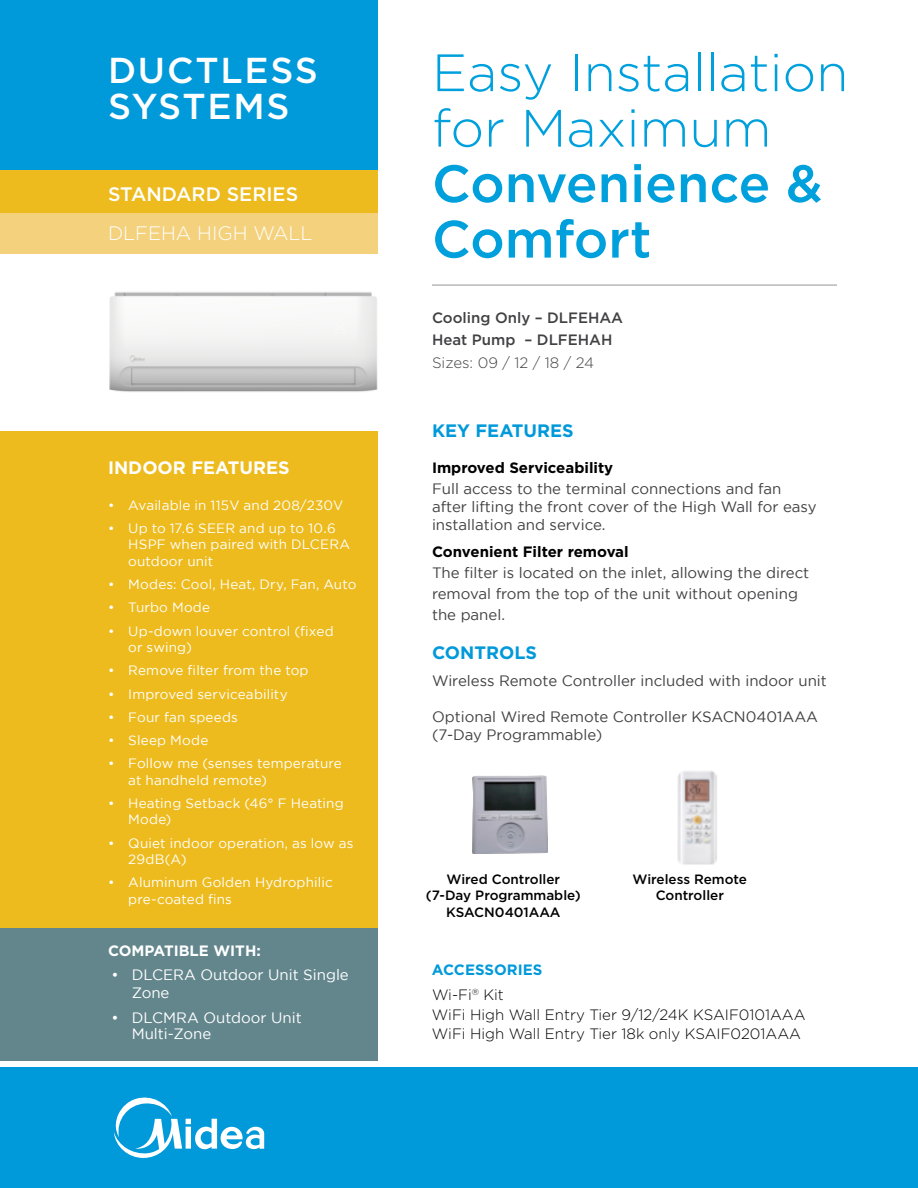
<style>
.page{position:relative;width:918px;height:1188px;background:#fff}
.page>*{position:absolute;margin:0;border:0;box-sizing:border-box;transform-origin:0 0}
.t1{font:300 52.5px/55.5px "Gotham";color:#00a0dd}
.t2{font:500 52.5px/55.5px "Gotham HTF";color:#00a0dd}
.t3{font:500 36px/36px "Gotham HTF";letter-spacing:.05em;color:#fff}
.t4{font:500 19.5px "Gotham HTF";color:#fff}
.t5{font:300 19.5px "Gotham";color:#fff}
.t6{font:700 18px "Gotham";color:#0099da}
.t7{font:700 18px "Gotham";color:#fff}
.t8{font:15px/18px "Gotham";color:#414042}
.t9{font:300 15px/19.5px "Gotham";color:#000}
.t10{font:15px/18px "Gotham";color:#fff}
.t11{font:700 15px "Gotham";color:#000}
.t12{font:500 15px/22.5px "Gotham HTF";color:#414042}
.t13{font:300 15px "Gotham";color:#414042}
.t14{font:700 15px "Gotham";color:#fff}
.t15{font:700 15px "Gotham";color:#0099da}
.t16{font:13.5px/16.5px "Gotham";letter-spacing:.01em;color:#fff}
.t17{font:500 13.5px/16.2px "Gotham HTF";color:#000;text-align:center}
</style>
<div class="page">
<div style="left:0;top:432px;width:378px;height:497px;background:#edbb1d"></div>
<div style="left:0;top:0;width:378px;height:170px;background:#0099da"></div>
<div style="left:0;top:170px;width:378px;height:46px;background:#edbb1d"></div>
<hr style="left:432px;top:285px;width:405px;height:1px;background:#939598">
<div style="left:0;top:1068px;width:918px;height:120px;background:#0099da"></div>
<svg style="left:113px;top:1097px;width:151px;height:61px"></svg>
<div style="left:0;top:929px;width:378px;height:132px;background:#63868d"></div>
<div style="left:0;top:213px;width:378px;height:41px;background:#f4d27d"></div>
<img style="left:109px;top:292px;width:269px;height:100px">
<img style="left:677px;top:771px;width:40px;height:94px">
<img style="left:473px;top:776px;width:75px;height:78px">
<h2 class="t3" style="left:108px;top:51px;width:212px">DUCTLESS<br>SYSTEMS</h2>
<h3 class="t4" style="left:108px;top:183px;width:192px">STANDARD SERIES</h3>
<h3 class="t5" style="left:108px;top:223px;width:206px">DLFEHA HIGH WALL</h3>
<h3 class="t7" style="left:108px;top:457px;width:183px">INDOOR FEATURES</h3>
<p class="t16" style="left:108px;top:496px;width:237px">• Available in 115V and 208/230V</p>
<p class="t16" style="left:128px;top:520px;width:224px;text-indent:-20px">• Up to 17.6 SEER and up to 10.6<br>HSPF when paired with DLCERA outdoor unit</p>
<p class="t16" style="left:108px;top:576px;width:250px">• Modes: Cool, Heat, Dry, Fan, Auto</p>
<p class="t16" style="left:108px;top:599px;width:104px">• Turbo Mode</p>
<p class="t16" style="left:128px;top:622px;width:207px;text-indent:-20px">• Up-down louver control (fixed or swing)</p>
<p class="t16" style="left:108px;top:662px;width:202px">• Remove filter from the top</p>
<p class="t16" style="left:108px;top:685px;width:181px">• Improved serviceability</p>
<p class="t16" style="left:108px;top:709px;width:131px">• Four fan speeds</p>
<p class="t16" style="left:108px;top:732px;width:102px">• Sleep Mode</p>
<p class="t16" style="left:128px;top:755px;width:215px;text-indent:-20px">• Follow me (senses temperature at handheld remote)</p>
<p class="t16" style="left:128px;top:795px;width:217px;text-indent:-20px">• Heating Setback (46° F Heating<br>Mode)</p>
<p class="t16" style="left:128px;top:835px;width:227px;text-indent:-20px">• Quiet indoor operation, as low as<br>29dB(A)</p>
<p class="t16" style="left:128px;top:874px;width:206px;text-indent:-20px">• Aluminum Golden Hydrophilic pre-coated fins</p>
<p class="t14" style="left:108px;top:942px;width:154px">COMPATIBLE WITH:</p>
<p class="t10" style="left:132px;top:966px;width:219px;text-indent:-20px">• DLCERA Outdoor Unit Single<br>Zone</p>
<p class="t10" style="left:132px;top:1009px;width:172px;line-height:16.5px;text-indent:-20px">• DLCMRA Outdoor Unit<br>Multi-Zone</p>
<h1 class="t1" style="left:432px;top:44px;width:418px">Easy Installation for Maximum</h1>
<h1 class="t2" style="left:432px;top:155px;width:392px">Convenience &amp;<br>Comfort</h1>
<p class="t12" style="left:432px;top:306px;width:193px">Cooling Only – DLFEHAA<br>Heat Pump – DLFEHAH</p>
<p class="t13" style="left:432px;top:354px;width:164px">Sizes: 09 / 12 / 18 / 24</p>
<h3 class="t6" style="left:432px;top:420px;width:143px">KEY FEATURES</h3>
<p class="t11" style="left:432px;top:459px;width:183px">Improved Serviceability</p>
<p class="t8" style="left:432px;top:479px;width:386px">Full access to the terminal connections and fan after lifting the front cover of the High Wall for easy installation and service.</p>
<p class="t11" style="left:432px;top:543px;width:198px">Convenient Filter removal</p>
<p class="t8" style="left:432px;top:562px;width:379px;line-height:21px">The filter is located on the inlet, allowing the direct removal from the top of the unit without opening the panel.</p>
<h3 class="t6" style="left:432px;top:642px;width:107px">CONTROLS</h3>
<p class="t8" style="left:432px;top:672px;width:396px">Wireless Remote Controller included with indoor unit</p>
<p class="t8" style="left:432px;top:708px;width:387px">Optional Wired Remote Controller KSACN0401AAA (7-Day Programmable)</p>
<p class="t17" style="left:426px;top:871px;width:157px">Wired Controller (7-Day Programmable)<br>KSACN0401AAA</p>
<p class="t17" style="left:633px;top:871px;width:116px">Wireless Remote<br>Controller</p>
<p class="t15" style="left:432px;top:961px;width:112px">ACCESSORIES</p>
<p class="t9" style="left:432px;top:985px;width:375px">Wi-Fi<sup>®</sup> Kit<br>WiFi High Wall Entry Tier 9/12/24K KSAIF0101AAA<br>WiFi High Wall Entry Tier 18k only KSAIF0201AAA</p>
</div>
